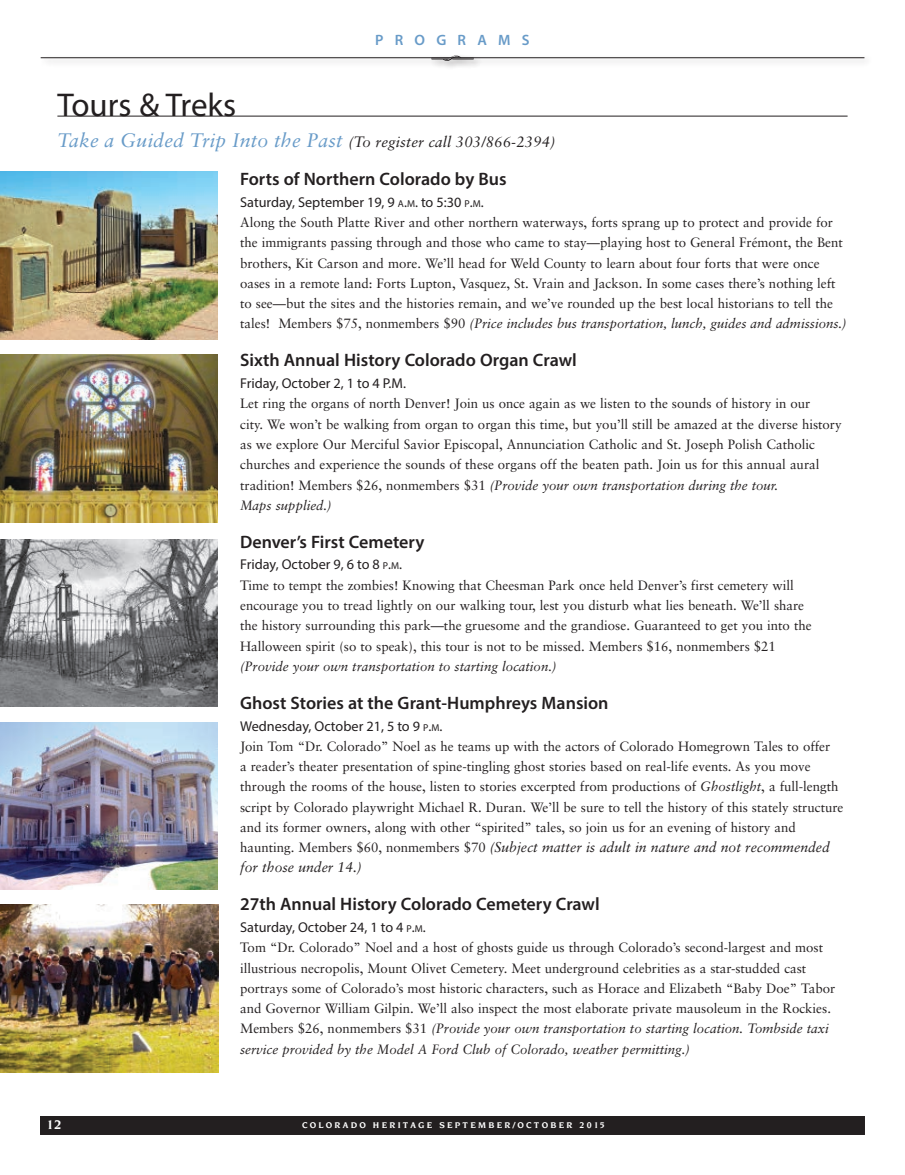
<style>
.page{position:relative;width:905px;height:1175px;background:#fff}
.page>*{position:absolute;margin:0;border:0;box-sizing:border-box;transform-origin:0 0}
.t1{font:33px "Myriad Pro";color:#231f20}
.t2{font:600 18px "Myriad Pro";color:#231f20}
.t3{font:italic 15px "Sabon";letter-spacing:.01em;color:#231f20}
.t4{font:600 15px "Myriad Pro";letter-spacing:.75em;color:#689bc8}
.t5{font:14.25px "Myriad Pro";color:#231f20}
.t6{font:italic 14.25px/20.2px "Sabon";color:#231f20}
.t7{font:13.5px/20.2px "Sabon";color:#231f20}
.t8{font:italic 13.5px "Sabon";color:#231f20}
.t9{font:700 13.5px "Novarese";color:#fff}
.t10{font:700 9px "Novarese";letter-spacing:.25em;color:#fff}
.s1{font-size:19.5px;color:#689bc8}
.s2{font-size:10.05px}
.s3{font-style:inherit}
.s4{font-style:italic}
.s5{font-style:normal;font-size:13.5px}
</style>
<div class="page">
<div style="left:41px;top:1116px;width:823px;height:18px;background:#231f20"></div>
<div style="left:39px;top:55px;width:834px;height:13px;background:#231f20;opacity:.45"></div>
<hr style="left:41px;top:57px;width:823px;height:1px;background:#231f20">
<div style="left:429px;top:53px;width:54px;height:17px;background:#231f20;opacity:.45"></div>
<svg style="left:431px;top:56px;width:42px;height:5px"></svg>
<hr style="left:57px;top:116px;width:790px;height:1px;background:#231f20">
<img style="left:0;top:171px;width:218px;height:168px">
<img style="left:0;top:355px;width:218px;height:167px">
<img style="left:0;top:539px;width:218px;height:167px">
<img style="left:0;top:722px;width:218px;height:168px">
<img style="left:0;top:904px;width:218px;height:168px">
<h1 class="t1" style="left:57px;top:84px;width:180px">Tours &amp; Treks</h1>
<p class="t4" style="left:375px;top:30px;width:156px">PROGRAMS</p>
<p class="t3" style="left:57px;top:133px;width:499px"><span class="s1">Take a Guided Trip Into the Past</span> (To register call 303/866-2394)</p>
<h2 class="t2" style="left:240px;top:167px;width:268px">Forts of Northern Colorado by Bus</h2>
<p class="t5" style="left:240px;top:193px;width:245px">Saturday, September 19, 9 <span class="s2">A</span><span class="s3">.</span><span class="s2">M</span><span class="s3">.</span> to 5:30 <span class="s2">P</span><span class="s3">.</span><span class="s2">M</span><span class="s3">.</span></p>
<p class="t7" style="left:240px;top:212px;width:608px">Along the South Platte River and other northern waterways, forts sprang up to protect and provide for the immigrants passing through and those who came to stay—playing host to General Frémont, the Bent brothers, Kit Carson and more. We’ll head for Weld County to learn about four forts that were once oases in a remote land: Forts Lupton, Vasquez, St. Vrain and Jackson. In some cases there’s nothing left to see—but the sites and the histories remain, and we’ve rounded up the best local historians to tell the tales! Members $75, nonmembers $90 <span class="s4">(Price includes bus transportation, lunch, guides and admissions.)</span></p>
<h2 class="t2" style="left:240px;top:349px;width:338px">Sixth Annual History Colorado Organ Crawl</h2>
<p class="t5" style="left:240px;top:374px;width:167px">Friday, October 2, 1 to 4 P.M.</p>
<p class="t7" style="left:240px;top:393px;width:603px">Let ring the organs of north Denver! Join us once again as we listen to the sounds of history in our<br>city. We won’t be walking from organ to organ this time, but you’ll still be amazed at the diverse history as we explore Our Merciful Savior Episcopal, Annunciation Catholic and St. Joseph Polish Catholic churches and experience the sounds of these organs off the beaten path. Join us for this annual aural tradition! Members $26, nonmembers $31 <span class="s4">(Provide your own transportation during the tour.<br>Maps supplied.)</span></p>
<h2 class="t2" style="left:240px;top:530px;width:186px">Denver’s First Cemetery</h2>
<p class="t5" style="left:240px;top:556px;width:164px">Friday, October 9, 6 to 8 <span class="s2">P</span><span class="s3">.</span><span class="s2">M</span><span class="s3">.</span></p>
<p class="t7" style="left:240px;top:575px;width:573px">Time to tempt the zombies! Knowing that Cheesman Park once held Denver’s first cemetery will encourage you to tread lightly on our walking tour, lest you disturb what lies beneath. We’ll share the history surrounding this park—the gruesome and the grandiose. Guaranteed to get you into the Halloween spirit (so to speak), this tour is not to be missed. Members $16, nonmembers $21</p>
<p class="t8" style="left:240px;top:658px;width:318px">(Provide your own transportation to starting location.)</p>
<h2 class="t2" style="left:240px;top:691px;width:370px">Ghost Stories at the Grant-Humphreys Mansion</h2>
<p class="t5" style="left:240px;top:717px;width:204px">Wednesday, October 21, 5 to 9 <span class="s2">P</span><span class="s3">.</span><span class="s2">M</span><span class="s3">.</span></p>
<p class="t7" style="left:240px;top:735px;width:604px">Join Tom “Dr. Colorado” Noel as he teams up with the actors of Colorado Homegrown Tales to offer<br>a reader’s theater presentation of spine-tingling ghost stories based on real-life events. As you move through the rooms of the house, listen to stories excerpted from productions of <span class="s4">Ghostlight</span>, a full-length script by Colorado playwright Michael R. Duran. We’ll be sure to tell the history of this stately structure and its former owners, along with other “spirited” tales, so join us for an evening of history and</p>
<p class="t6" style="left:240px;top:837px;width:591px"><span class="s5">haunting. Members $60, nonmembers $70</span> (Subject matter is adult in nature and not recommended for those under 14.)</p>
<h2 class="t2" style="left:240px;top:892px;width:361px">27th Annual History Colorado Cemetery Crawl</h2>
<p class="t5" style="left:240px;top:918px;width:187px">Saturday, October 24, 1 to 4 <span class="s2">P</span><span class="s3">.</span><span class="s2">M</span><span class="s3">.</span></p>
<p class="t7" style="left:240px;top:937px;width:596px">Tom “Dr. Colorado” Noel and a host of ghosts guide us through Colorado’s second-largest and most illustrious necropolis, Mount Olivet Cemetery. Meet underground celebrities as a star-studded cast portrays some of Colorado’s most historic characters, such as Horace and Elizabeth “Baby Doe” Tabor and Governor William Gilpin. We’ll also inspect the most elaborate private mausoleum in the Rockies.<br>Members $26, nonmembers $31 <span class="s4">(Provide your own transportation to starting location. Tombside taxi service provided by the Model A Ford Club of Colorado, weather permitting.)</span></p>
<p class="t9" style="left:46px;top:1117px;width:17px">12</p>
<p class="t10" style="left:302px;top:1120px;width:304px">COLORADO HERITAGE SEPTEMBER/OCTOBER 2015</p>
</div>
